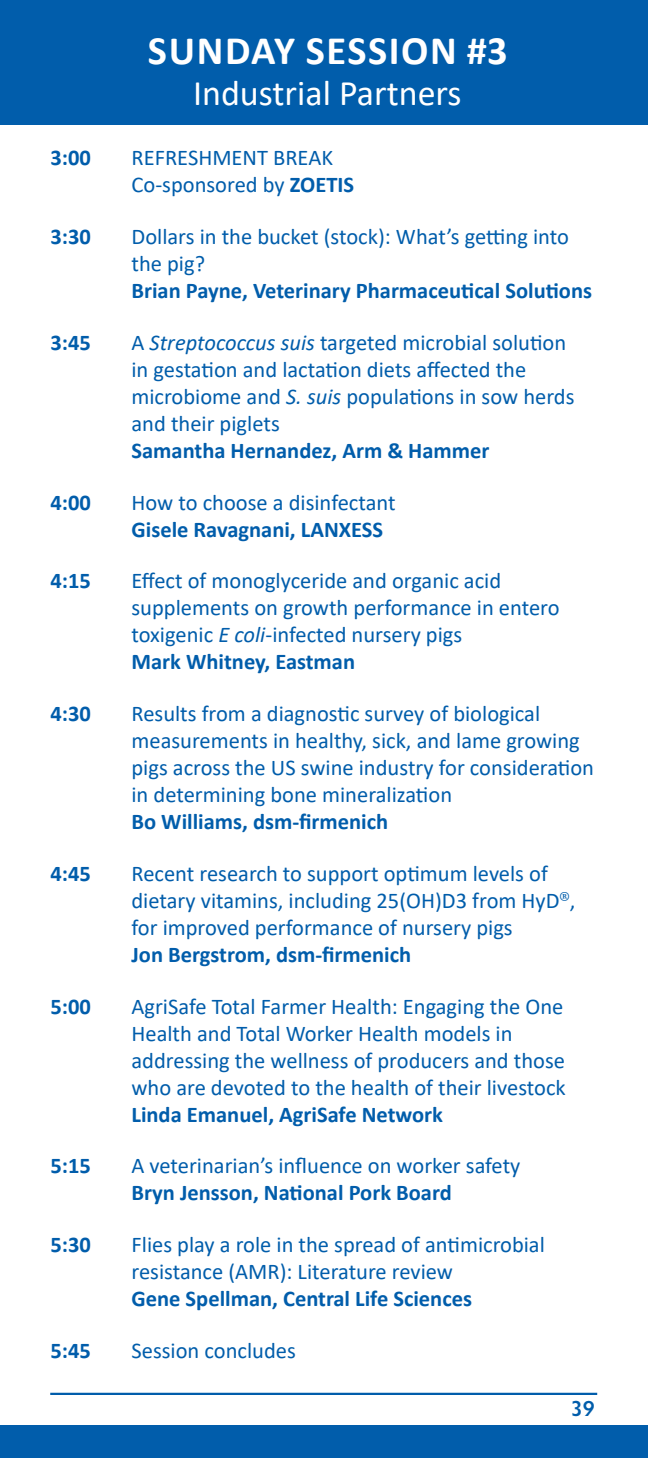
<style>
.page{position:relative;width:648px;height:1458px;background:#fff}
.page>*{position:absolute;margin:0;border:0;box-sizing:border-box;transform-origin:0 0}
.Left_Heading{font:700 40.5px "Calibri";letter-spacing:.04em;color:#fff}
.Left_Heading-2{font:36px "Calibri";color:#fff}
.Schedule_2{font:22.5px/27px "Calibri";color:#015dab}
.Schedule_2-2{font:700 22.5px "Calibri";color:#015dab}
.t1{font:600 22.5px "Hypatia Sans Pro";color:#015dab}
.s1{font-weight:700}
.s2{font-style:italic}
.s3{font-family:"Source Serif Pro"}
</style>
<div class="page">
<div style="left:0;top:1425px;width:648px;height:33px;background:#015dab"></div>
<div style="left:0;top:0;width:648px;height:125px;background:#015dab"></div>
<hr style="left:50px;top:1393px;width:547px;height:2px;background:#015dab">
<p class="Left_Heading" style="left:148px;top:22px;width:361px">SUNDAY SESSION #3</p>
<p class="Left_Heading-2" style="left:193px;top:68px;width:270px">Industrial Partners</p>
<p class="Schedule_2-2" style="left:51px;top:142px;width:42px">3:00</p>
<p class="Schedule_2" style="left:132px;top:144px;width:203px">REFRESHMENT BREAK</p>
<p class="Schedule_2" style="left:132px;top:171px;width:224px">Co-sponsored by <span class="s1">ZOETIS</span></p>
<p class="Schedule_2-2" style="left:51px;top:221px;width:42px">3:30</p>
<p class="Schedule_2" style="left:132px;top:223px;width:439px">Dollars in the bucket (stock): What’s getting into the pig?</p>
<p class="Schedule_2-2" style="left:132px;top:275px;width:462px">Brian Payne, Veterinary Pharmaceutical Solutions</p>
<p class="Schedule_2-2" style="left:51px;top:326px;width:42px">3:45</p>
<p class="Schedule_2" style="left:132px;top:328px;width:445px">A <span class="s2">Streptococcus suis</span> targeted microbial solution in gestation and lactation diets affected the microbiome and <span class="s2">S. suis</span> populations in sow herds and their piglets</p>
<p class="Schedule_2-2" style="left:132px;top:434px;width:360px">Samantha Hernandez, Arm &amp; Hammer</p>
<p class="Schedule_2-2" style="left:51px;top:486px;width:42px">4:00</p>
<p class="Schedule_2" style="left:132px;top:488px;width:266px">How to choose a disinfectant</p>
<p class="Schedule_2-2" style="left:132px;top:513px;width:253px">Gisele Ravagnani, LANXESS</p>
<p class="Schedule_2-2" style="left:51px;top:565px;width:42px">4:15</p>
<p class="Schedule_2" style="left:132px;top:567px;width:430px">Effect of monoglyceride and organic acid supplements on growth performance in entero toxigenic <span class="s2">E coli</span>-infected nursery pigs</p>
<p class="Schedule_2-2" style="left:132px;top:646px;width:225px">Mark Whitney, Eastman</p>
<p class="Schedule_2-2" style="left:51px;top:698px;width:42px">4:30</p>
<p class="Schedule_2" style="left:132px;top:700px;width:464px">Results from a diagnostic survey of biological measurements in healthy, sick, and lame growing pigs across the US swine industry for consideration in determining bone mineralization</p>
<p class="Schedule_2-2" style="left:132px;top:806px;width:258px">Bo Williams, dsm-firmenich</p>
<p class="Schedule_2-2" style="left:51px;top:857px;width:42px">4:45</p>
<p class="Schedule_2" style="left:132px;top:859px;width:446px">Recent research to support optimum levels of dietary vitamins, including 25(OH)D3 from HyD<span class="s3">®</span>, for improved performance of nursery pigs</p>
<p class="Schedule_2-2" style="left:132px;top:938px;width:281px">Jon Bergstrom, dsm-firmenich</p>
<p class="Schedule_2-2" style="left:51px;top:990px;width:42px">5:00</p>
<p class="Schedule_2" style="left:132px;top:992px;width:436px">AgriSafe Total Farmer Health: Engaging the One Health and Total Worker Health models in addressing the wellness of producers and those who are devoted to the health of their livestock</p>
<p class="Schedule_2-2" style="left:132px;top:1098px;width:313px">Linda Emanuel, AgriSafe Network</p>
<p class="Schedule_2-2" style="left:51px;top:1150px;width:42px">5:15</p>
<p class="Schedule_2" style="left:132px;top:1152px;width:390px">A veterinarian’s influence on worker safety</p>
<p class="Schedule_2-2" style="left:132px;top:1177px;width:322px">Bryn Jensson, National Pork Board</p>
<p class="Schedule_2-2" style="left:51px;top:1229px;width:42px">5:30</p>
<p class="Schedule_2" style="left:132px;top:1231px;width:415px">Flies play a role in the spread of antimicrobial resistance (AMR): Literature review</p>
<p class="Schedule_2-2" style="left:132px;top:1283px;width:342px">Gene Spellman, Central Life Sciences</p>
<p class="Schedule_2-2" style="left:51px;top:1334px;width:42px">5:45</p>
<p class="Schedule_2" style="left:132px;top:1336px;width:166px">Session concludes</p>
<p class="t1" style="left:571px;top:1393px;width:26px">39</p>
</div>
